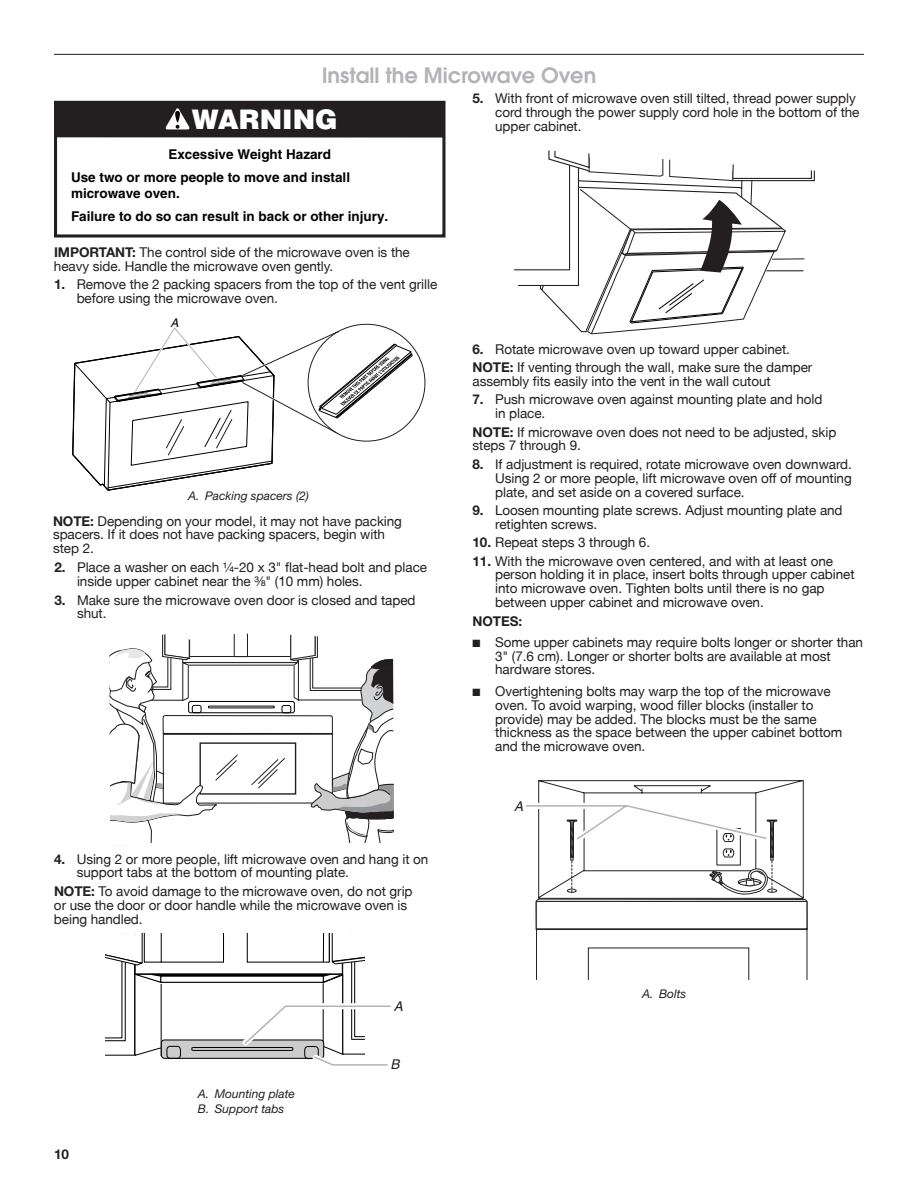
<style>
.page{position:relative;width:918px;height:1188px;background:#fff}
.page>*{position:absolute;margin:0;border:0;box-sizing:border-box;transform-origin:0 0}
.t1{font:900 27px "Helvetica";color:#fff}
.Heading_2{font:600 21px "Avant Garde";color:#b2b3b7}
.Body{font:13.5px/14px "Helvetica Neue";letter-spacing:-.005em;color:#231f20}
.t2{font:700 13.5px/23.2px "Helvetica";color:#000}
.Body_Bold{font:700 13.5px "Helvetica Neue";letter-spacing:-.005em;color:#231f20}
.t3{font:italic 13.5px "Helvetica";color:#231f20}
.Table_Callouts{font:italic 12px "Helvetica Neue";color:#231f20}
.t4{font:italic 12px "Helvetica";color:#000}
.s1{font-weight:700}
.s2{font-style:inherit}
.s3{font-family:"Helvetica Fraction"}
</style>
<div class="page">
<hr style="left:54px;top:54px;width:810px;height:1px;background:#231f20">
<div style="left:54px;top:101px;width:391px;height:137px;border:3px solid #231f20"></div>
<div style="left:56px;top:101px;width:388px;height:37px;background:#231f20"></div>
<svg style="left:165px;top:108px;width:25px;height:21px"></svg>
<svg style="left:109px;top:633px;width:285px;height:212px"></svg>
<svg style="left:105px;top:933px;width:286px;height:133px"></svg>
<svg style="left:526px;top:780px;width:282px;height:200px"></svg>
<svg style="left:514px;top:150px;width:301px;height:184px"></svg>
<svg style="left:72px;top:325px;width:341px;height:166px"></svg>
<h2 class="Heading_2" style="left:322px;top:61px;width:276px">Install the Microwave Oven</h2>
<p class="t1" style="left:192px;top:102px;width:148px">WARNING</p>
<p class="t2" style="left:71px;top:142px;width:281px;text-indent:97px">Excessive Weight Hazard<br>Use two or more people to move and install</p>
<p class="t2" style="left:71px;top:181px;width:319px">microwave oven.<br>Failure to do so can result in back or other injury.</p>
<p class="Body" style="left:495px;top:91px;width:366px;text-indent:-23px"><span class="s1">5.</span> With front of microwave oven still tilted, thread power supply cord through the power supply cord hole in the bottom of the upper cabinet.</p>
<p class="Body" style="left:54px;top:245px;width:357px"><span class="s1">IMPORTANT:</span> The control side of the microwave oven is the heavy side. Handle the microwave oven gently.</p>
<p class="Body" style="left:77px;top:277px;width:362px;text-indent:-23px"><span class="s1">1.</span> Remove the 2 packing spacers from the top of the vent grille before using the microwave oven.</p>
<p class="t4" style="left:171px;top:316px;width:10px">A</p>
<p class="Table_Callouts" style="left:188px;top:489px;width:122px">A. Packing spacers (2)</p>
<p class="Body" style="left:53px;top:514px;width:351px"><span class="s1">NOTE:</span> Depending on your model, it may <span class="s2">not have</span> packing space<span class="s2">r</span>s. If <span class="s2">it does not have</span> packing sp<span class="s2">acers</span>, <span class="s2">begin with step</span> 2.</p>
<p class="Body" style="left:77px;top:561px;width:352px;text-indent:-23px"><span class="s1">2.</span> Place a washer on each <span class="s3">Z\v</span>-20 x 3" flat-head bolt and plac<span class="s2">e </span>inside upper cabinet near the <span class="s3">C\,</span>" (10 mm) holes.</p>
<p class="Body" style="left:77px;top:593px;width:340px;text-indent:-23px"><span class="s1">3.</span> Make sure the microwave oven door is closed and taped shut.</p>
<p class="Body" style="left:77px;top:852px;width:353px;text-indent:-23px"><span class="s1">4.</span> Using 2 or more people, lift microwave oven and hang it on support tabs at the bottom of mounting plate.</p>
<p class="Body" style="left:54px;top:884px;width:360px"><span class="s1">NOTE:</span> To avoid damage to the microwave oven, do not grip or use the door or door handle while the microwave oven is being handled.</p>
<p class="t3" style="left:394px;top:998px;width:11px">A</p>
<p class="Body_Bold" style="left:54px;top:1146px;width:16px">10</p>
<p class="Table_Callouts" style="left:198px;top:1087px;width:99px">A. Mounting plate</p>
<p class="Table_Callouts" style="left:198px;top:1102px;width:88px">B. Support tabs</p>
<p class="t3" style="left:391px;top:1057px;width:11px">B</p>
<p class="Body" style="left:472px;top:342px;width:319px"><span class="s1">6.</span> Rotate microwave oven up toward upper cabinet.</p>
<p class="Body" style="left:472px;top:360px;width:341px"><span class="s1">NOTE:</span> If venting through the wall, make sure the damper assembly fits easily into the vent in the wall cutout</p>
<p class="Body" style="left:495px;top:392px;width:329px;text-indent:-23px"><span class="s1">7.</span> Push microwave oven against mounting plate and hold in place.</p>
<p class="Body" style="left:472px;top:425px;width:365px"><span class="s1">NOTE:</span> If microwave oven does not need to be adjusted, skip steps 7 through 9.</p>
<p class="Body" style="left:495px;top:457px;width:358px;text-align:justify;text-indent:-23px"><span class="s1">8.</span> If adjustment is required, rotate microwave oven downward.<br>Using 2 or more people, lift microwave oven off of mounting plate, and set aside on a covered surface.</p>
<p class="Body" style="left:495px;top:503px;width:349px;text-indent:-23px"><span class="s1">9.</span> Loosen mounting plate screws. Adjust mounting plate and retighten screws.</p>
<p class="Body" style="left:472px;top:535px;width:179px"><span class="s1">10.</span> Repeat steps 3 through 6.</p>
<p class="Body" style="left:495px;top:554px;width:361px;text-indent:-23px"><span class="s1">11.</span> With the microwave oven centered, and with at least one person holding it in place, insert bolts through upper cabinet into microwave oven. Tighten bolts until there is no gap between upper cabinet and microwave oven.</p>
<p class="Body_Bold" style="left:472px;top:612px;width:51px">NOTES:</p>
<p class="Body" style="left:495px;top:635px;width:369px;text-indent:-23px">■ Some upper cabinets may require bolts longer or shorter than<br>3" (7.6 cm). Longer or shorter bolts are available at most hardware stores.</p>
<p class="Body" style="left:495px;top:684px;width:349px;text-indent:-23px">■ Overtightening bolts may warp the top of the microwave oven. To avoid warping, wood filler blocks (installer t<span class="s2">o </span>provide) may be added. The blocks must be the same thickness as the space between the upper cabinet bottom and the microwave oven.</p>
<p class="t3" style="left:514px;top:798px;width:11px">A</p>
<p class="Table_Callouts" style="left:642px;top:987px;width:46px">A. Bolts</p>
</div>
